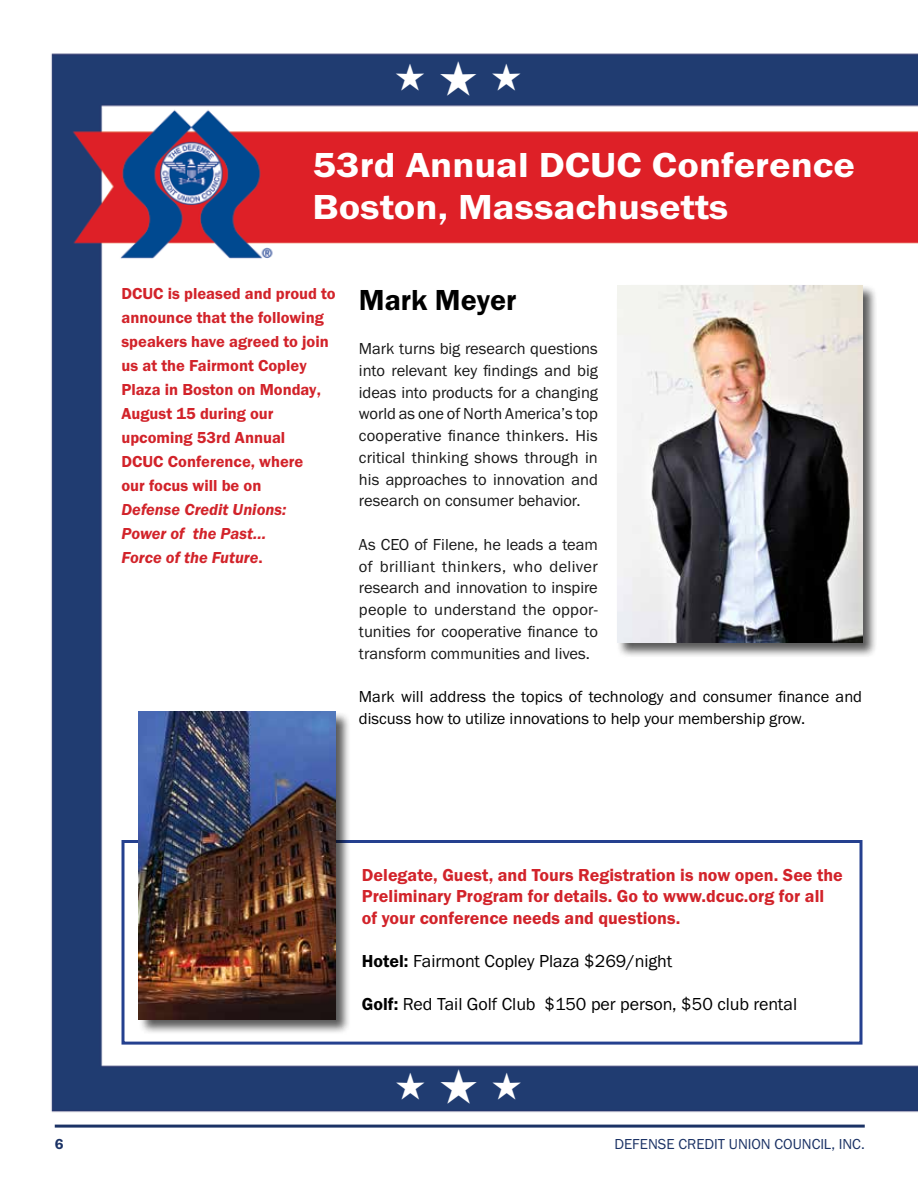
<style>
.page{position:relative;width:918px;height:1188px;background:#fff}
.page>*{position:absolute;margin:0;border:0;box-sizing:border-box;transform-origin:0 0}
.t1{font:37.5px "Zapf Dingbats ITC";color:#fff}
.t2{font:600 36px/42px "Franklin Gothic FS";color:#fff;scale:1.12 1}
.t3{font:600 30px "Franklin Gothic FS";color:#000}
.t4{font:600 18px/21.6px "Franklin Gothic FS";color:#d2232a}
.t5{font:18px "Franklin Gothic FS";color:#000}
.t6{font:16.5px/21.8px "Franklin Gothic FS";letter-spacing:-.005em;color:#171717;text-align:justify}
.t7{font:600 16.5px/24px "Franklin Gothic FS";color:#d2232a}
.t8{font:16.5px/21.8px "Franklin Gothic FS";color:#000}
.t9{font:italic 600 16.5px/24px "Franklin Gothic FS";color:#d2232a}
.t10{font:15px "Franklin Gothic FS";color:#1b3265}
.t11{font:600 15px "Franklin Gothic FS";color:#1b3265}
.s1{font-style:normal}
.s2{font-weight:600}
</style>
<div class="page">
<img style="left:51px;top:53px;width:867px;height:1075px">
<div style="left:122px;top:840px;width:740px;height:205px;background:#fff;border:3px solid #25408f"></div>
<hr style="left:55px;top:1125px;width:810px;height:3px;background:#1b3265">
<div style="left:138px;top:711px;width:213px;height:324px;background:#000;opacity:.65"></div>
<img style="left:139px;top:712px;width:197px;height:308px">
<div style="left:617px;top:284px;width:261px;height:374px;background:#000;opacity:.65"></div>
<img style="left:617px;top:285px;width:245px;height:358px">
<h1 class="t1" style="left:395px;top:60px;width:129px">★ ★ ★</h1>
<h2 class="t2" style="left:313px;top:144px;width:486px">53rd Annual DCUC Conference<br>Boston, Massachusetts</h2>
<p class="t7" style="left:122px;top:281px;width:216px">DCUC is pleased and proud to announce that the following speakers have agreed to join us at the Fairmont Copley<br>Plaza in Boston on Monday,<br>August 15 during our upcoming 53rd Annual<br>DCUC Conference, where<br>our focus will be on</p>
<p class="t9" style="left:122px;top:497px;width:166px">Defense Credit Unions:<br>Power of the Past…<br>Force of the Future<span class="s1">.</span></p>
<h3 class="t3" style="left:359px;top:283px;width:159px">Mark Meyer</h3>
<p class="t6" style="left:359px;top:338px;width:241px">Mark turns big research questions into relevant key findings and big ideas into products for a changing world as one of North America’s top cooperative finance thinkers. His critical thinking shows through in his approaches to innovation and research on consumer behavior.</p>
<p class="t6" style="left:359px;top:534px;width:240px">As CEO of Filene, he leads a team of brilliant thinkers, who deliver research and innovation to inspire people to understand the oppor&shy;tunities for cooperative finance to transform communities and lives.</p>
<p class="t8" style="left:359px;top:686px;width:505px">Mark will address the topics of technology and consumer finance and discuss how to utilize innovations to help your membership grow.</p>
<p class="t4" style="left:362px;top:864px;width:482px">Delegate, Guest, and Tours Registration is now open. See the<br>Preliminary Program for details. Go to www.dcuc.org for all of your conference needs and questions.</p>
<p class="t5" style="left:362px;top:951px;width:312px"><span class="s2">Hotel:</span> Fairmont Copley Plaza $269/night</p>
<p class="t5" style="left:362px;top:994px;width:437px"><span class="s2">Golf:</span> Red Tail Golf Club $150 per person, $50 club rental</p>
<h1 class="t1" style="left:395px;top:1068px;width:129px">★ ★ ★</h1>
<p class="t11" style="left:55px;top:1135px;width:10px">6</p>
<p class="t10" style="left:614px;top:1136px;width:252px">DEFENSE CREDIT UNION COUNCIL, INC.</p>
</div>
